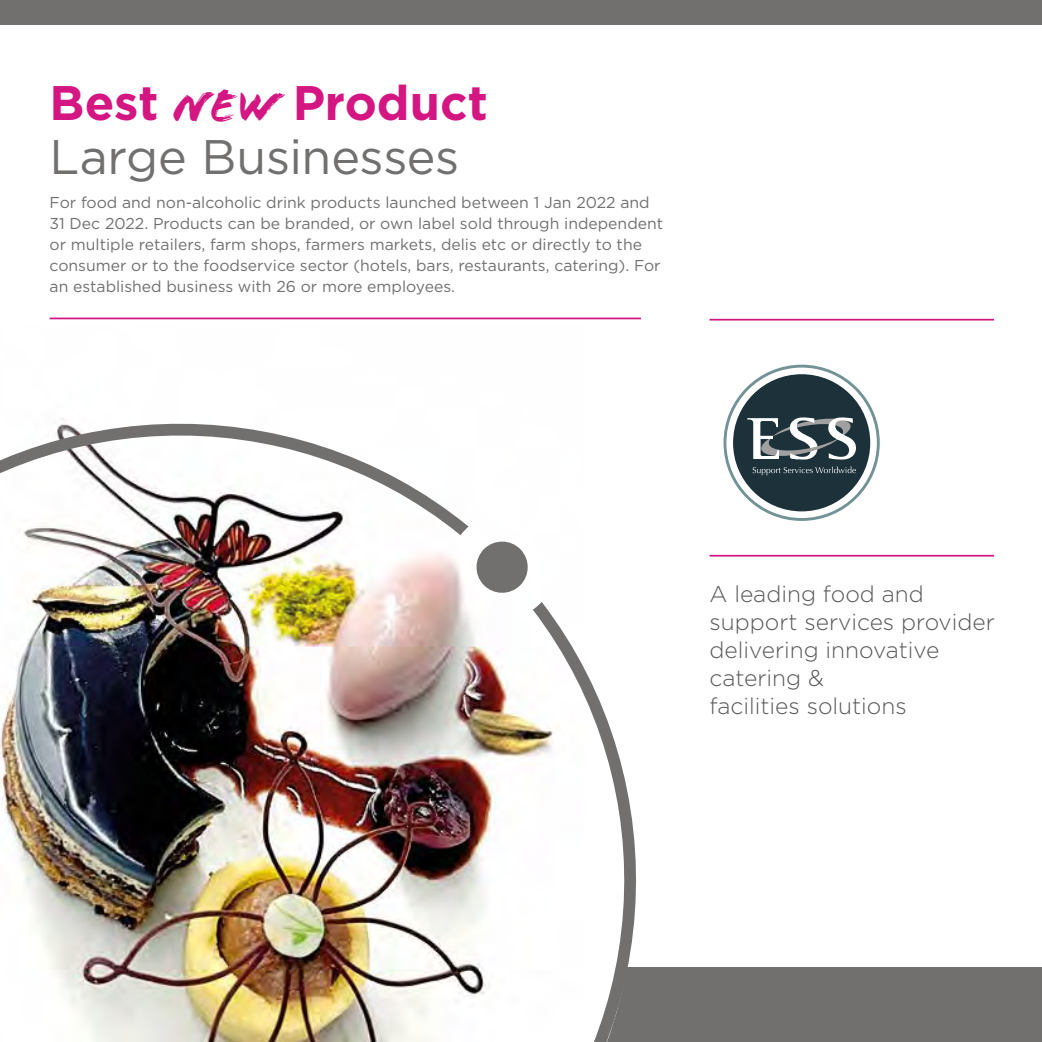
<style>
.page{position:relative;width:1042px;height:1042px;background:#fff}
.page>*{position:absolute;margin:0;border:0;box-sizing:border-box;transform-origin:0 0}
.t1{font:48.48px/54.2px "Gotham";letter-spacing:-.01em;color:#71706f}
.t2{font:300 22.75px/28px "Gotham";color:#575756}
.t3{font:15.75px/21px "Gotham";color:#71706f}
.s1{font-weight:700;color:#d31681}
.s2{font-family:"Flood Std";color:#d31681}
</style>
<div class="page">
<div style="left:0;top:0;width:1042px;height:25px;background:#71706f"></div>
<div style="left:0;top:967px;width:1042px;height:75px;background:#71706f"></div>
<img style="left:0;top:418px;width:636px;height:624px">
<svg style="left:474px;top:539px;width:56px;height:56px"></svg>
<hr style="left:50px;top:317px;width:591px;height:2px;background:#d31681">
<hr style="left:709px;top:319px;width:285px;height:1px;background:#d31681">
<hr style="left:709px;top:555px;width:285px;height:1px;background:#d31681">
<svg style="left:723px;top:365px;width:157px;height:156px"></svg>
<h1 class="t1" style="left:50px;top:75px;width:440px"><span class="s1">Best</span> <span class="s2">NEW</span> <span class="s1">Product<br></span>Large Businesses</h1>
<p class="t3" style="left:50px;top:191px;width:615px">For food and non-alcoholic drink products launched between 1 Jan 2022 and 31 Dec 2022. Products can be branded, or own label sold through independent or multiple retailers, farm shops, farmers markets, delis etc or directly to the consumer or to the foodservice sector (hotels, bars, restaurants, catering). For an established business with 26 or more employees.</p>
<h2 class="t2" style="left:709px;top:579px;width:287px">A leading food and support services provider delivering innovative catering &amp;<br>facilities solutions</h2>
</div>
